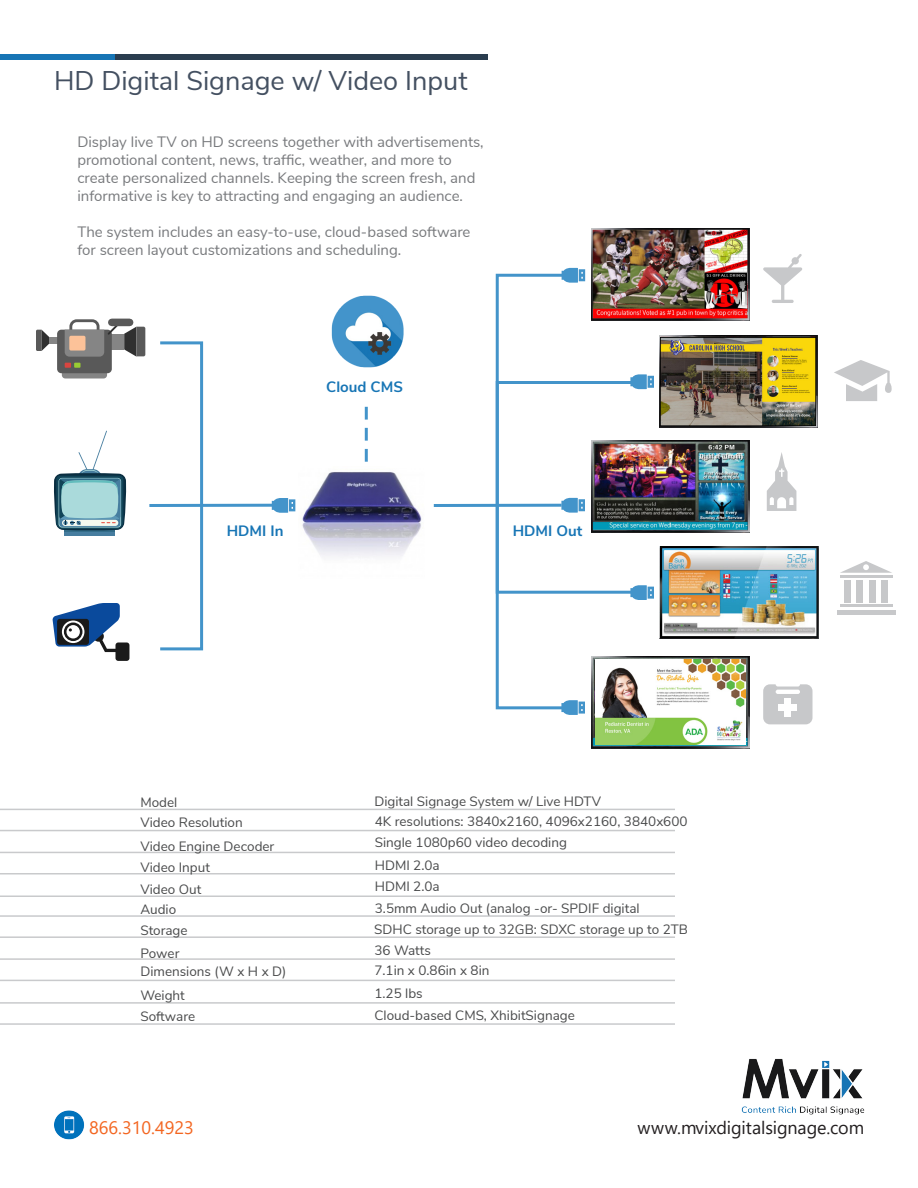
<style>
.page{position:relative;width:918px;height:1188px;background:#fff}
.page>*{position:absolute;margin:0;border:0;box-sizing:border-box;transform-origin:0 0}
.t1{font:27px "Nunito Sans";color:#445061}
.t2{font:18px "Segoe UI";letter-spacing:-.005em;color:#231f20}
.t3{font:18px "Segoe UI";color:#f36621}
.t4{font:15px/18px "Nunito Sans";color:#787a7d}
.t5{font:700 15px "Nunito Sans";color:#1775b5}
.t6{font:13.5px "Nunito Sans";color:#494a4b}
</style>
<div class="page">
<div style="left:0;top:54px;width:487px;height:5px;background:#2a3d4f"></div>
<div style="left:0;top:54px;width:115px;height:5px;background:#1775b5"></div>
<hr style="left:0;top:809px;width:675px;height:1px;background:#c9cacc">
<hr style="left:0;top:915px;width:675px;height:2px;background:#c9cacc">
<hr style="left:0;top:830px;width:675px;height:1px;background:#c9cacc">
<hr style="left:0;top:936px;width:675px;height:2px;background:#c9cacc">
<hr style="left:0;top:852px;width:675px;height:1px;background:#c9cacc">
<hr style="left:0;top:958px;width:675px;height:2px;background:#c9cacc">
<hr style="left:0;top:873px;width:675px;height:1px;background:#c9cacc">
<hr style="left:0;top:980px;width:675px;height:1px;background:#c9cacc">
<hr style="left:0;top:1023px;width:675px;height:2px;background:#c9cacc">
<hr style="left:0;top:896px;width:675px;height:1px;background:#c9cacc">
<hr style="left:0;top:1002px;width:675px;height:2px;background:#c9cacc">
<img style="left:301px;top:472px;width:121px;height:85px">
<svg style="left:763px;top:254px;width:39px;height:49px"></svg>
<img style="left:592px;top:229px;width:158px;height:91px">
<img style="left:659px;top:336px;width:158px;height:91px">
<svg style="left:834px;top:360px;width:58px;height:41px"></svg>
<img style="left:661px;top:338px;width:155px;height:87px">
<svg style="left:767px;top:452px;width:29px;height:59px"></svg>
<img style="left:592px;top:440px;width:158px;height:92px">
<img style="left:592px;top:656px;width:158px;height:92px">
<hr style="left:840px;top:576px;width:52px;height:2px;background:#c7c8ca">
<hr style="left:840px;top:605px;width:52px;height:2px;background:#c7c8ca">
<div style="left:844px;top:580px;width:7px;height:23px;background:#c7c8ca"></div>
<div style="left:856px;top:580px;width:7px;height:23px;background:#c7c8ca"></div>
<div style="left:869px;top:580px;width:7px;height:23px;background:#c7c8ca"></div>
<div style="left:881px;top:580px;width:7px;height:23px;background:#c7c8ca"></div>
<hr style="left:837px;top:610px;width:58px;height:4px;background:#c7c8ca">
<svg style="left:840px;top:561px;width:52px;height:12px"></svg>
<svg style="left:763px;top:684px;width:50px;height:40px;background:#cecfd1"></svg>
<div style="left:785px;top:698px;width:6px;height:19px;background:#fff"></div>
<div style="left:778px;top:704px;width:19px;height:6px;background:#fff"></div>
<img style="left:659px;top:546px;width:159px;height:93px">
<img style="left:596px;top:659px;width:150px;height:85px">
<svg style="left:52px;top:603px;width:68px;height:49px"></svg>
<div style="left:115px;top:642px;width:14px;height:19px;background:#1a1a1a;border-radius:3px"></div>
<div style="left:69px;top:319px;width:31px;height:21px;border:3px solid #595959;border-radius:6px"></div>
<div style="left:62px;top:359px;width:45px;height:20px;background:#858585;border-radius:3px"></div>
<svg style="left:36px;top:330px;width:13px;height:21px"></svg>
<div style="left:49px;top:337px;width:11px;height:7px;background:#858585"></div>
<div style="left:57px;top:330px;width:55px;height:43px;background:#595959;border-radius:4px"></div>
<svg style="left:65px;top:363px;width:16px;height:5px"></svg>
<svg style="left:65px;top:320px;width:80px;height:37px"></svg>
<div style="left:112px;top:319px;width:18px;height:7px;background:#595959"></div>
<img style="left:331px;top:295px;width:73px;height:73px">
<svg style="left:272px;top:498px;width:23px;height:15px"></svg>
<svg style="left:561px;top:498px;width:24px;height:15px"></svg>
<svg style="left:561px;top:700px;width:24px;height:15px"></svg>
<svg style="left:630px;top:585px;width:24px;height:15px"></svg>
<svg style="left:630px;top:374px;width:24px;height:15px"></svg>
<svg style="left:562px;top:268px;width:23px;height:15px"></svg>
<div style="left:159px;top:341px;width:44px;height:309px;border:3px solid #4394ca"></div>
<div style="left:496px;top:381px;width:139px;height:213px;border:3px solid #4394ca"></div>
<hr style="left:149px;top:504px;width:126px;height:3px;background:#4394ca">
<hr style="left:434px;top:504px;width:128px;height:3px;background:#4394ca">
<svg style="left:365px;top:407px;width:3px;height:55px"></svg>
<div style="left:496px;top:274px;width:75px;height:435px;border:3px solid #4394ca"></div>
<div style="left:64px;top:522px;width:50px;height:14px;background:#467d9f"></div>
<div style="left:64px;top:522px;width:50px;height:10px;background:#336d89"></div>
<svg style="left:54px;top:431px;width:72px;height:100px"></svg>
<img style="left:741px;top:1058px;width:124px;height:57px">
<img style="left:54px;top:1110px;width:30px;height:30px">
<p class="t1" style="left:54px;top:61px;width:415px">HD Digital Signage w/ Video Input</p>
<p class="t4" style="left:77px;top:132px;width:408px">Display live TV on HD screens together with advertisements, promotional content, news, traffic, weather, and more to create personalized channels. Keeping the screen fresh, and informative is key to attracting and engaging an audience.</p>
<p class="t4" style="left:77px;top:222px;width:395px">The system includes an easy-to-use, cloud-based software for screen layout customizations and scheduling.</p>
<p class="t5" style="left:326px;top:376px;width:78px">Cloud CMS</p>
<p class="t5" style="left:227px;top:520px;width:58px">HDMI In</p>
<p class="t5" style="left:513px;top:520px;width:71px">HDMI Out</p>
<p class="t6" style="left:140px;top:793px;width:38px">Model</p>
<p class="t6" style="left:374px;top:791px;width:228px">Digital Signage System w/ Live HDTV</p>
<p class="t6" style="left:140px;top:813px;width:104px">Video Resolution</p>
<p class="t6" style="left:375px;top:812px;width:314px">4K resolutions: 3840x2160, 4096x2160, 3840x600</p>
<p class="t6" style="left:140px;top:837px;width:136px">Video Engine Decoder</p>
<p class="t6" style="left:375px;top:833px;width:194px">Single 1080p60 video decoding</p>
<p class="t6" style="left:140px;top:857px;width:71px">Video Input</p>
<p class="t6" style="left:375px;top:855px;width:66px">HDMI 2.0a</p>
<p class="t6" style="left:140px;top:879px;width:62px">Video Out</p>
<p class="t6" style="left:375px;top:876px;width:66px">HDMI 2.0a</p>
<p class="t6" style="left:140px;top:899px;width:37px">Audio</p>
<p class="t6" style="left:375px;top:898px;width:266px">3.5mm Audio Out (analog -or- SPDIF digital</p>
<p class="t6" style="left:140px;top:921px;width:49px">Storage</p>
<p class="t6" style="left:374px;top:919px;width:315px">SDHC storage up to 32GB: SDXC storage up to 2TB</p>
<p class="t6" style="left:140px;top:943px;width:41px">Power</p>
<p class="t6" style="left:374px;top:941px;width:58px">36 Watts</p>
<p class="t6" style="left:140px;top:961px;width:147px">Dimensions (W x H x D)</p>
<p class="t6" style="left:374px;top:960px;width:117px">7.1in x 0.86in x 8in</p>
<p class="t6" style="left:140px;top:986px;width:46px">Weight</p>
<p class="t6" style="left:374px;top:983px;width:50px">1.25 lbs</p>
<p class="t6" style="left:140px;top:1006px;width:56px">Software</p>
<p class="t6" style="left:374px;top:1005px;width:202px">Cloud-based CMS, XhibitSignage</p>
<h2 class="t3" style="left:89px;top:1110px;width:106px">866.310.4923</h2>
<h2 class="t2" style="left:638px;top:1110px;width:228px">www.mvixdigitalsignage.com</h2>
</div>
